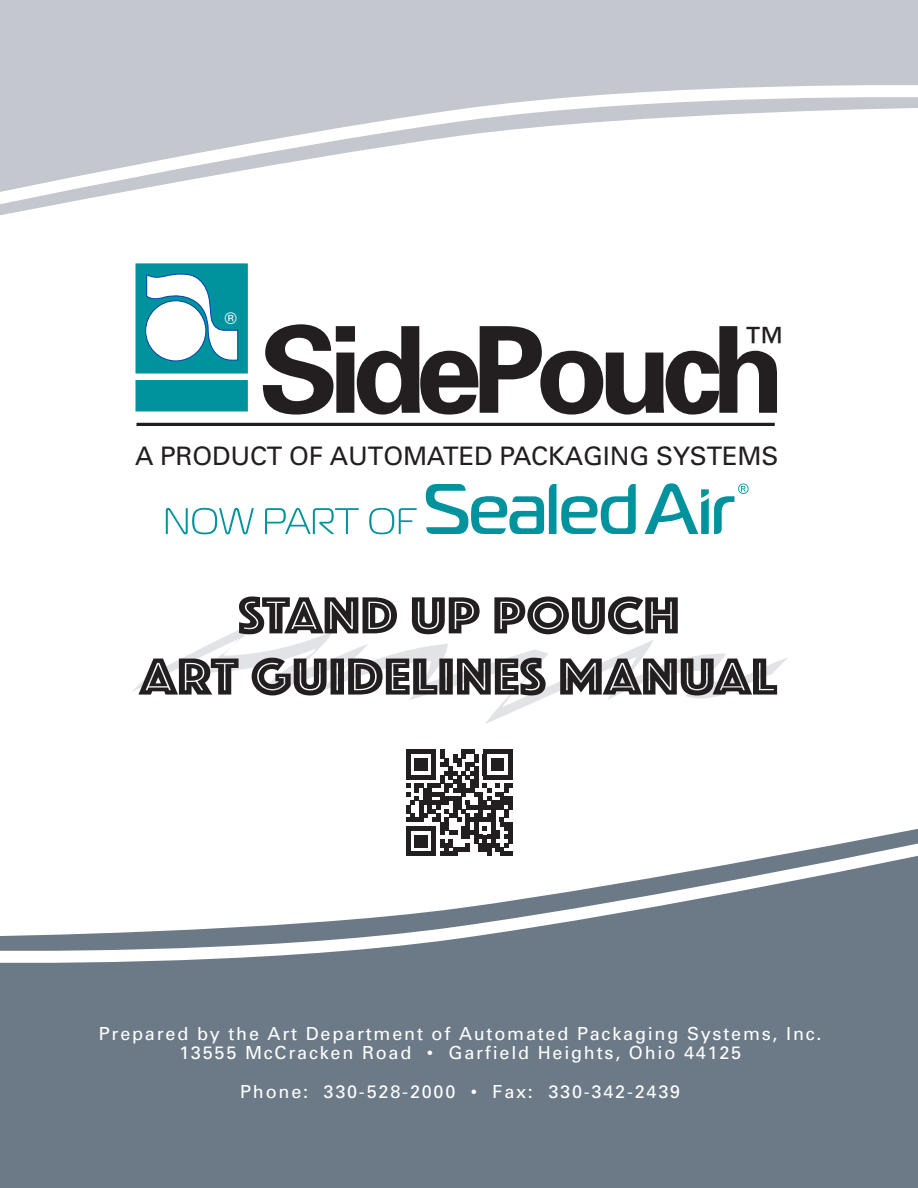
<style>
.page{position:relative;width:918px;height:1188px;background:#fff}
.page>*{position:absolute;margin:0;border:0;box-sizing:border-box;transform-origin:0 0}
.t1{font:700 120px "Univers";letter-spacing:-.085em;color:#231f20}
.t2{font:54px "Phosphate Inline";color:#231f20;scale:1.1 1}
.t3{font:39px "Univers";color:#231f20}
.t4{font:25.5px "Univers";letter-spacing:-.005em;color:#231f20}
.t5{font:18px/19.5px "Univers";letter-spacing:.1em;color:#fff;text-align:center}
.t6{font:16.2px "Helvetica";color:#fff}
</style>
<div class="page">
<div style="left:0;top:0;width:918px;height:216px;background:#c4c8ce"></div>
<div style="left:0;top:828px;width:918px;height:360px;background:#6c7a88"></div>
<svg style="left:0;top:835px;width:918px;height:134px"></svg>
<svg style="left:0;top:79px;width:918px;height:134px"></svg>
<svg style="left:132px;top:620px;width:656px;height:104px"></svg>
<hr style="left:136px;top:423px;width:639px;height:3px;background:#231f20">
<div style="left:136px;top:264px;width:111px;height:109px;background:#00939d"></div>
<div style="left:136px;top:380px;width:111px;height:31px;background:#00939d"></div>
<svg style="left:146px;top:273px;width:92px;height:89px"></svg>
<svg style="left:166px;top:508px;width:88px;height:26px"></svg>
<svg style="left:265px;top:508px;width:94px;height:26px"></svg>
<svg style="left:369px;top:508px;width:48px;height:26px"></svg>
<svg style="left:426px;top:484px;width:210px;height:50px"></svg>
<svg style="left:645px;top:483px;width:104px;height:51px"></svg>
<svg style="left:406px;top:750px;width:107px;height:106px"></svg>
<p class="t6" style="left:225px;top:306px;width:13px">®</p>
<h1 class="t1" style="left:259px;top:298px;width:528px">SidePouch</h1>
<h3 class="t4" style="left:135px;top:441px;width:645px">A PRODUCT OF AUTOMATED PACKAGING SYSTEMS</h3>
<h3 class="t3" style="left:744px;top:319px;width:40px">™</h3>
<h2 class="t2" style="left:238px;top:577px;width:403px">STAND UP POUCH</h2>
<h2 class="t2" style="left:140px;top:638px;width:581px">ART GUIDELINES MANUAL</h2>
<p class="t5" style="left:99px;top:1024px;width:724px">Prepared by the Art Department of Automated Packaging Systems, Inc.<br>13555 McCracken Road • Garfield Heights, Ohio 44125</p>
<p class="t5" style="left:240px;top:1082px;width:442px">Phone: 330-528-2000 • Fax: 330-342-2439</p>
</div>
